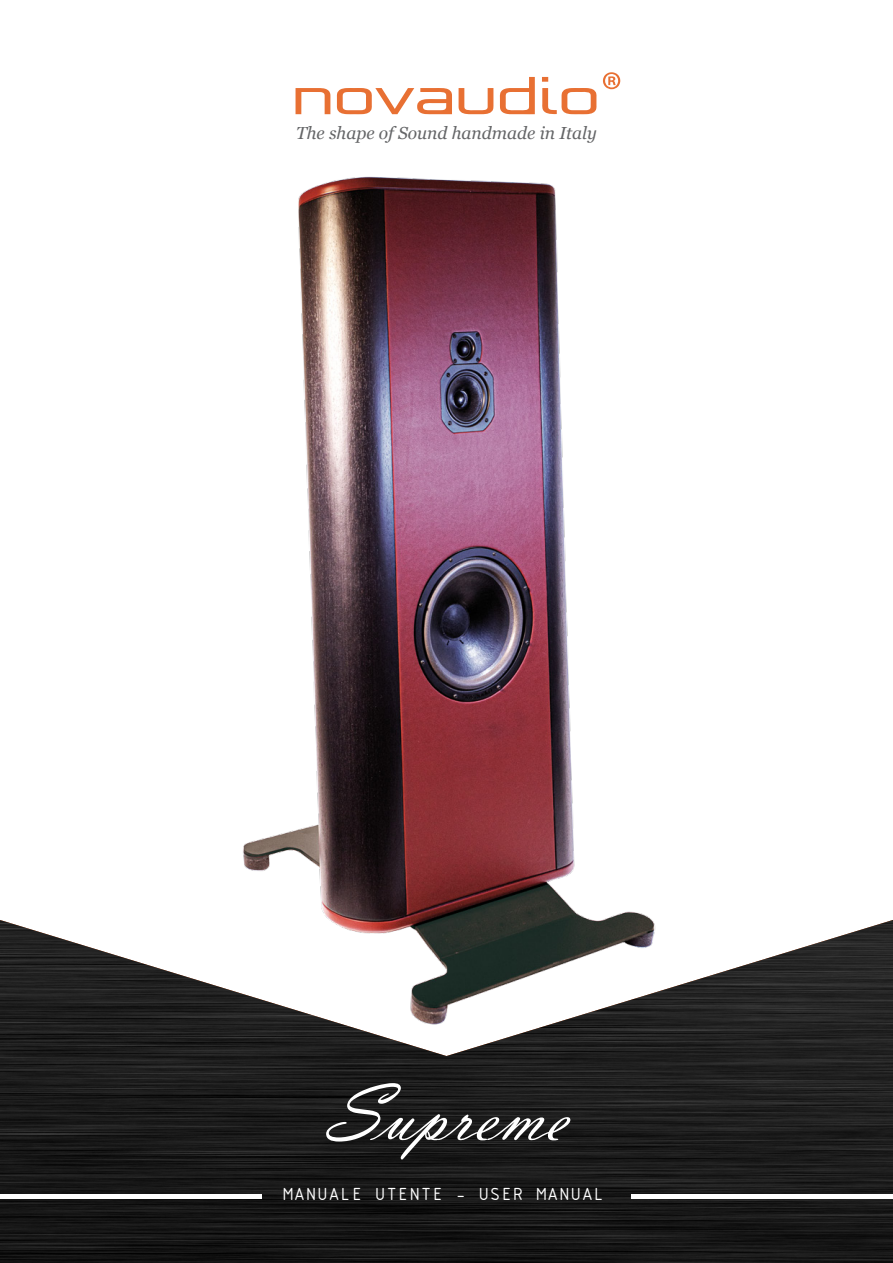
<style>
.page{position:relative;width:893px;height:1263px;background:#fff}
.page>*{position:absolute;margin:0;border:0;box-sizing:border-box;transform-origin:0 0}
.t1{font:83.4px "Vladimir Script";letter-spacing:.005em;color:#fff}
.t2{font:18.9px "ISOCTEUR";letter-spacing:-.1em;color:#fff}
.t3{font:italic 17.4px "Georgia";color:#646567}
</style>
<div class="page">
<img style="left:243px;top:176px;width:409px;height:744px">
<svg style="left:603px;top:72px;width:17px;height:17px"></svg>
<svg style="left:500px;top:77px;width:35px;height:37px"></svg>
<svg style="left:542px;top:77px;width:6px;height:5px"></svg>
<svg style="left:296px;top:88px;width:34px;height:26px"></svg>
<svg style="left:337px;top:88px;width:115px;height:26px"></svg>
<svg style="left:459px;top:88px;width:34px;height:26px"></svg>
<svg style="left:542px;top:88px;width:54px;height:26px"></svg>
<img style="left:0;top:920px;width:893px;height:343px">
<hr style="left:0;top:1194px;width:262px;height:4px;background:#fff">
<hr style="left:631px;top:1194px;width:262px;height:4px;background:#fff">
<p class="t3" style="left:296px;top:120px;width:302px">The shape of Sound handmade in Italy</p>
<h1 class="t1" style="left:326px;top:1065px;width:243px">Supreme</h1>
<p class="t2" style="left:281px;top:1181px;width:326px">MANUALE UTENTE - USER MANUAL</p>
</div>
